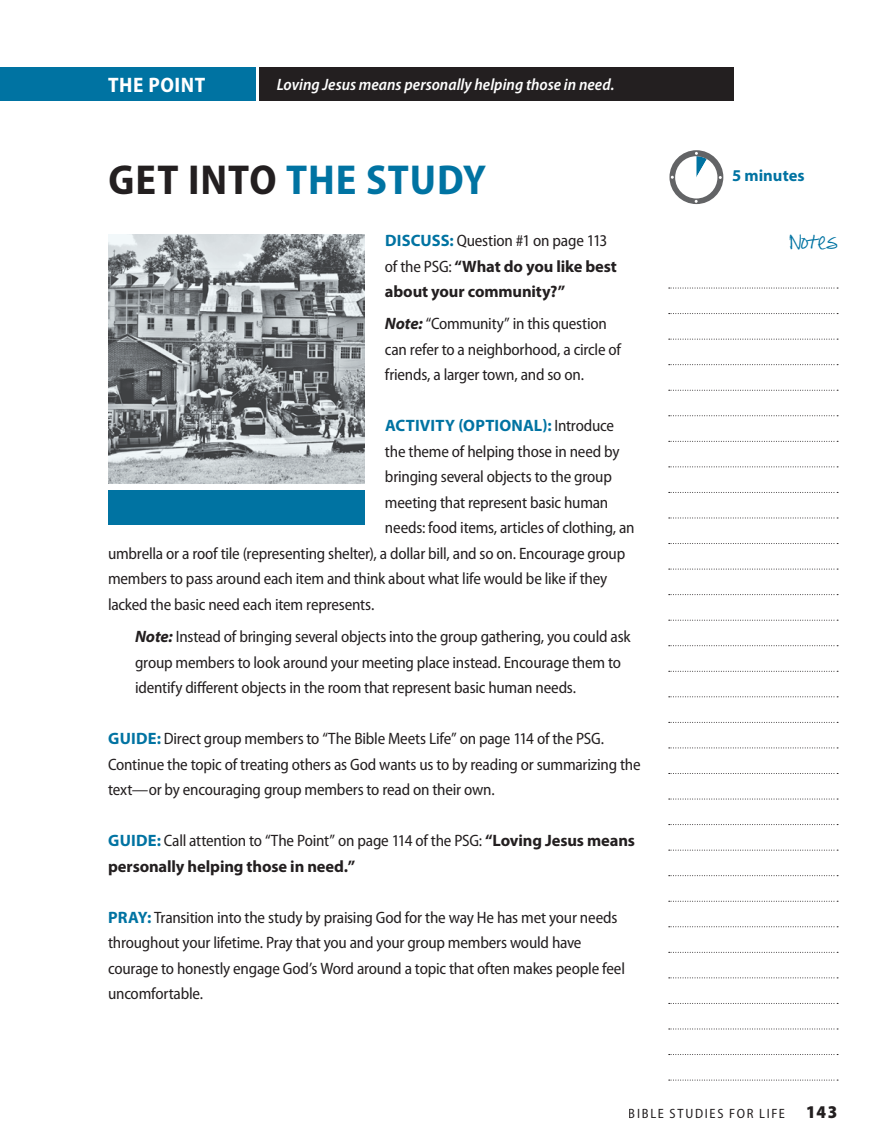
<style>
.page{position:relative;width:878px;height:1148px;background:#fff}
.page>*{position:absolute;margin:0;border:0;box-sizing:border-box;transform-origin:0 0}
.t1{font:700 semi-condensed 42px "Myriad Pro";letter-spacing:.02em;color:#0073a2}
.t2{font:700 semi-condensed 21px "Myriad Pro";letter-spacing:.025em;color:#fff}
.t3{font:semi-condensed 16.5px/25.5px "Myriad Pro";letter-spacing:-.015em;color:#231f20}
.t4{font:700 16.5px/25.5px "Myriad Pro";letter-spacing:-.01em;color:#231f20}
.t5{font:italic 600 semi-condensed 16.5px "Myriad Pro";color:#fff}
.t6{font:700 16.5px "Myriad Pro";letter-spacing:.005em;color:#0073a2}
.t7{font:15px "Pea Alesa";color:#0073a2}
.t8{font:semi-condensed 13.5px "Myriad Pro";letter-spacing:.125em;color:#231f20}
.s1{color:#231f20}
.s2{color:#0073a2}
.s3{font-weight:400;font-stretch:semi-condensed}
.s4{font-weight:700;font-style:italic;font-stretch:normal}
.s5{font-weight:400;font-stretch:semi-condensed;color:#231f20}
.s6{font-weight:700;font-stretch:normal;color:#0073a2}
.s7{font-weight:900;font-size:18px}
</style>
<div class="page">
<div style="left:259px;top:68px;width:474px;height:33px;background:#231f20"></div>
<div style="left:0;top:68px;width:256px;height:33px;background:#0073a2"></div>
<svg style="left:668px;top:288px;width:170px;height:1px"></svg>
<svg style="left:668px;top:313px;width:170px;height:1px"></svg>
<svg style="left:668px;top:339px;width:170px;height:1px"></svg>
<svg style="left:668px;top:364px;width:170px;height:1px"></svg>
<svg style="left:668px;top:390px;width:170px;height:1px"></svg>
<svg style="left:668px;top:415px;width:170px;height:1px"></svg>
<svg style="left:668px;top:441px;width:170px;height:1px"></svg>
<svg style="left:668px;top:466px;width:170px;height:1px"></svg>
<svg style="left:668px;top:492px;width:170px;height:1px"></svg>
<svg style="left:668px;top:517px;width:170px;height:1px"></svg>
<svg style="left:668px;top:543px;width:170px;height:1px"></svg>
<svg style="left:668px;top:568px;width:170px;height:1px"></svg>
<svg style="left:668px;top:594px;width:170px;height:1px"></svg>
<svg style="left:668px;top:620px;width:170px;height:1px"></svg>
<svg style="left:668px;top:645px;width:170px;height:1px"></svg>
<svg style="left:668px;top:671px;width:170px;height:1px"></svg>
<svg style="left:668px;top:696px;width:170px;height:1px"></svg>
<svg style="left:668px;top:722px;width:170px;height:1px"></svg>
<svg style="left:668px;top:747px;width:170px;height:1px"></svg>
<svg style="left:668px;top:773px;width:170px;height:1px"></svg>
<svg style="left:668px;top:798px;width:170px;height:1px"></svg>
<svg style="left:668px;top:824px;width:170px;height:1px"></svg>
<svg style="left:668px;top:849px;width:170px;height:1px"></svg>
<svg style="left:668px;top:875px;width:170px;height:1px"></svg>
<svg style="left:668px;top:900px;width:170px;height:1px"></svg>
<svg style="left:668px;top:926px;width:170px;height:1px"></svg>
<svg style="left:668px;top:952px;width:170px;height:1px"></svg>
<svg style="left:668px;top:977px;width:170px;height:1px"></svg>
<svg style="left:668px;top:1003px;width:170px;height:1px"></svg>
<svg style="left:668px;top:1028px;width:170px;height:1px"></svg>
<svg style="left:668px;top:1054px;width:170px;height:1px"></svg>
<svg style="left:668px;top:1079px;width:170px;height:1px"></svg>
<svg style="left:669px;top:150px;width:54px;height:54px"></svg>
<img style="left:108px;top:234px;width:256px;height:250px">
<div style="left:108px;top:490px;width:256px;height:34px;background:#0073a2"></div>
<p class="t2" style="left:108px;top:73px;width:98px">THE POINT</p>
<p class="t5" style="left:277px;top:76px;width:339px">Loving Jesus means personally helping those in need.</p>
<h1 class="t1" style="left:108px;top:156px;width:379px"><span class="s1">GET INTO</span> THE STUDY</h1>
<p class="t4" style="left:385px;top:228px;width:233px"><span class="s2">DISCUSS:</span> <span class="s3">Question #1 on page 113 of the PSG:</span> “What do you like best about your community?”</p>
<p class="t3" style="left:385px;top:311px;width:237px"><span class="s4">Note:</span> “Community” in this question can refer to a neighborhood, a circle of friends, a larger town, and so on.</p>
<p class="t6" style="left:385px;top:416px;width:230px">ACTIVITY (OPTIONAL): <span class="s5">Introduce</span></p>
<p class="t3" style="left:385px;top:439px;width:236px">the theme of helping those in need by</p>
<p class="t3" style="left:385px;top:464px;width:228px">bringing several objects to the group</p>
<p class="t3" style="left:385px;top:490px;width:225px">meeting that represent basic human</p>
<p class="t3" style="left:385px;top:515px;width:251px">needs: food items, articles of clothing, an</p>
<p class="t3" style="left:108px;top:541px;width:518px">umbrella or a roof tile (representing shelter), a dollar bill, and so on. Encourage group</p>
<p class="t3" style="left:108px;top:566px;width:500px">members to pass around each item and think about what life would be like if they</p>
<p class="t3" style="left:108px;top:592px;width:268px">lacked the basic need each item represents.</p>
<p class="t3" style="left:135px;top:624px;width:497px"><span class="s4">Note:</span> Instead of bringing several objects into the group gathering, you could ask group members to look around your meeting place instead. Encourage them to identify different objects in the room that represent basic human needs.</p>
<p class="t3" style="left:108px;top:726px;width:534px"><span class="s6">GUIDE:</span> Direct group members to “The Bible Meets Life” on page 114 of the PSG.<br>Continue the topic of treating others as God wants us to by reading or summarizing the text—or by encouraging group members to read on their own.</p>
<p class="t4" style="left:108px;top:828px;width:528px"><span class="s2">GUIDE:</span> <span class="s3">Call attention to “The Point” on page 114 of the PSG:</span> “Loving Jesus means personally helping those in need.”</p>
<p class="t3" style="left:108px;top:904px;width:518px"><span class="s6">PRAY:</span> Transition into the study by praising God for the way He has met your needs throughout your lifetime. Pray that you and your group members would have courage to honestly engage God’s Word around a topic that often makes people feel uncomfortable.</p>
<p class="t6" style="left:732px;top:166px;width:74px">5 minutes</p>
<p class="t7" style="left:790px;top:239px;width:49px">Notes</p>
<p class="t8" style="left:628px;top:1106px;width:210px">BIBLE STUDIES FOR LIFE <span class="s7">143</span></p>
</div>
